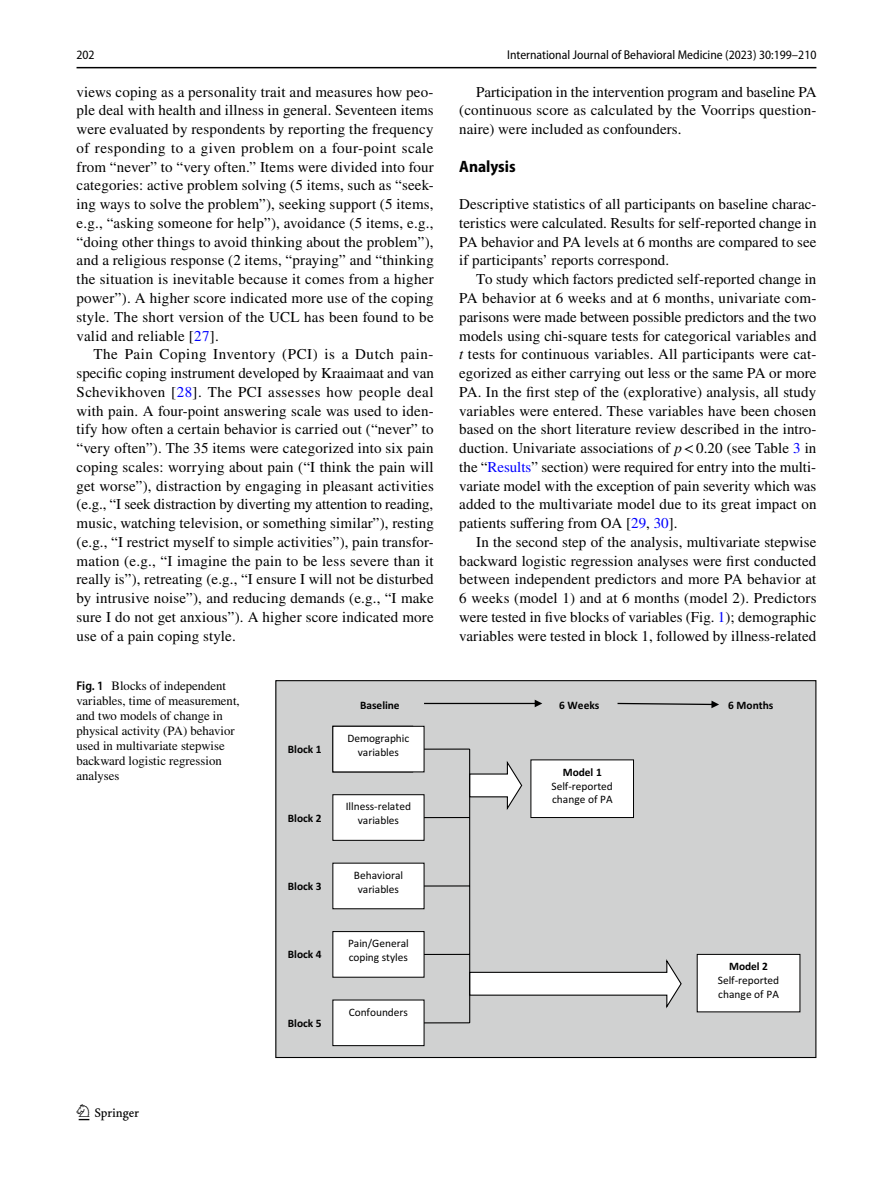
<style>
.page{position:relative;width:893px;height:1187px;background:#fff}
.page>*{position:absolute;margin:0;border:0;box-sizing:border-box;transform-origin:0 0}
.t1{font:22.5px "Springnew Regular 2";color:#000}
.t2{font:700 semi-condensed 16.5px "Myriad Pro";color:#000}
.t3{font:15px/18.8px "STIX";letter-spacing:.005em;color:#000;text-align:justify}
.t4{font:12.75px/15px "STIX";color:#000}
.t5{font:semi-condensed 12.75px "Myriad Pro";color:#000}
.t6{font:11.4px/14px "Calibri";color:#000}
.t7{font:700 11.4px "Calibri";color:#000}
.s1{color:#00f}
.s2{font-style:italic}
.s3{font-family:"Myriad Pro";font-weight:600;font-stretch:semi-condensed}
</style>
<div class="page">
<hr style="left:77px;top:67px;width:739px;height:1px;background:#000">
<div style="left:276px;top:680px;width:540px;height:377px;background:#d0d1d1"></div>
<div style="left:332px;top:725px;width:81px;height:47px;background:#797a7a"></div>
<div style="left:697px;top:953px;width:103px;height:59px;background:#fff;border:1px solid #000"></div>
<div style="left:332px;top:726px;width:92px;height:46px;background:#fff;border:1px solid #000"></div>
<div style="left:332px;top:794px;width:92px;height:46px;background:#fff;border:1px solid #000"></div>
<div style="left:332px;top:862px;width:92px;height:47px;background:#fff"></div>
<div style="left:332px;top:931px;width:92px;height:46px;background:#fff;border:1px solid #000"></div>
<div style="left:332px;top:999px;width:92px;height:46px;background:#fff"></div>
<div style="left:531px;top:759px;width:103px;height:58px;background:#fff"></div>
<svg style="left:470px;top:758px;width:53px;height:54px"></svg>
<svg style="left:470px;top:957px;width:212px;height:53px"></svg>
<hr style="left:469px;top:749px;width:1px;height:273px;background:#000">
<hr style="left:424px;top:1022px;width:46px;height:1px;background:#000">
<hr style="left:424px;top:953px;width:46px;height:1px;background:#000">
<hr style="left:424px;top:885px;width:46px;height:1px;background:#000">
<hr style="left:424px;top:817px;width:46px;height:1px;background:#000">
<hr style="left:424px;top:748px;width:46px;height:1px;background:#000">
<svg style="left:424px;top:699px;width:118px;height:8px"></svg>
<svg style="left:617px;top:700px;width:102px;height:8px"></svg>
<p class="t5" style="left:77px;top:48px;width:20px">202</p>
<p class="t5" style="left:507px;top:48px;width:311px">International Journal of Behavioral Medicine (2023) 30:199–210</p>
<p class="t3" style="left:77px;top:83px;width:359px">views coping as a personality trait and measures how peo&shy;ple deal with health and illness in general. Seventeen items were evaluated by respondents by reporting the frequency of responding to a given problem on a four-point scale from “never” to “very often.” Items were divided into four categories: active problem solving (5 items, such as “seek&shy;ing ways to solve the problem”), seeking support (5 items, e.g., “asking someone for help”), avoidance (5 items, e.g., “doing other things to avoid thinking about the problem”), and a religious response (2 items, “praying” and “thinking the situation is inevitable because it comes from a higher power”). A higher score indicated more use of the coping style. The short version of the UCL has been found to be valid and reliable [<span class="s1">27</span>].</p>
<p class="t3" style="left:77px;top:346px;width:359px;text-indent:17px">The Pain Coping Inventory (PCI) is a Dutch pain&shy;specific coping instrument developed by Kraaimaat and van Schevikhoven [<span class="s1">28</span>]. The PCI assesses how people deal with pain. A four-point answering scale was used to iden&shy;tify how often a certain behavior is carried out (“never” to “very often”). The 35 items were categorized into six pain coping scales: worrying about pain (“I think the pain will get worse”), distraction by engaging in pleasant activities (e.g., “I seek distraction by diverting my attention to reading, music, watching television, or something similar”), resting (e.g., “I restrict myself to simple activities”), pain transfor&shy;mation (e.g., “I imagine the pain to be less severe than it really is”), retreating (e.g., “I ensure I will not be disturbed by intrusive noise”), and reducing demands (e.g., “I make sure I do not get anxious”). A higher score indicated more use of a pain coping style.</p>
<p class="t3" style="left:459px;top:83px;width:359px;text-indent:17px">Participation in the intervention program and baseline PA (continuous score as calculated by the Voorrips question&shy;naire) were included as confounders.</p>
<p class="t2" style="left:459px;top:157px;width:58px">Analysis</p>
<p class="t3" style="left:459px;top:196px;width:359px">Descriptive statistics of all participants on baseline charac&shy;teristics were calculated. Results for self-reported change in PA behavior and PA levels at 6 months are compared to see if participants’ reports correspond.</p>
<p class="t3" style="left:459px;top:271px;width:359px;text-indent:17px">To study which factors predicted self-reported change in PA behavior at 6 weeks and at 6 months, univariate com&shy;parisons were made between possible predictors and the two models using chi-square tests for categorical variables and <span class="s2">t</span> tests for continuous variables. All participants were cat&shy;egorized as either carrying out less or the same PA or more PA. In the first step of the (explorative) analysis, all study variables were entered. These variables have been chosen based on the short literature review described in the intro&shy;duction. Univariate associations of <span class="s2">p</span>&lt;0.20 (see Table <span class="s1">3</span> in the “<span class="s1">Results</span>” section) were required for entry into the multi&shy;variate model with the exception of pain severity which was added to the multivariate model due to its great impact on patients suffering from OA [<span class="s1">29</span>, <span class="s1">30</span>].</p>
<p class="t3" style="left:459px;top:533px;width:359px;text-indent:17px">In the second step of the analysis, multivariate stepwise backward logistic regression analyses were first conducted between independent predictors and more PA behavior at 6 weeks (model 1) and at 6 months (model 2). Predictors were tested in five blocks of variables (Fig. <span class="s1">1</span>); demographic variables were tested in block 1, followed by illness-related</p>
<p class="t4" style="left:77px;top:678px;width:165px"><span class="s3">Fig. 1</span> Blocks of independent variables, time of measurement, and two models of change in physical activity (PA) behavior used in multivariate stepwise backward logistic regression analyses</p>
<h1 class="t1" style="left:79px;top:1104px;width:62px">1 3</h1>
<p class="t7" style="left:288px;top:741px;width:35px">Block 1</p>
<p class="t7" style="left:288px;top:809px;width:35px">Block 2</p>
<p class="t7" style="left:288px;top:878px;width:35px">Block 3</p>
<p class="t7" style="left:288px;top:946px;width:35px">Block 4</p>
<p class="t7" style="left:288px;top:1014px;width:35px">Block 5</p>
<p class="t7" style="left:360px;top:696px;width:41px">Baseline</p>
<p class="t7" style="left:559px;top:697px;width:42px">6 Weeks</p>
<p class="t7" style="left:728px;top:696px;width:47px">6 Months</p>
<p class="t6" style="left:347px;top:730px;width:63px;text-align:center">Demographic variables</p>
<p class="t6" style="left:346px;top:799px;width:67px;text-align:center">Illness-related variables</p>
<p class="t6" style="left:354px;top:867px;width:51px;text-align:center">Behavioral variables</p>
<p class="t6" style="left:348px;top:936px;width:62px">Pain/General coping styles</p>
<p class="t6" style="left:349px;top:1004px;width:61px">Confounders</p>
<p class="t7" style="left:563px;top:763px;width:41px">Model 1</p>
<p class="t6" style="left:551px;top:778px;width:63px">Self-reported change of PA</p>
<p class="t7" style="left:729px;top:958px;width:41px">Model 2</p>
<p class="t6" style="left:718px;top:972px;width:63px">Self-reported change of PA</p>
</div>
